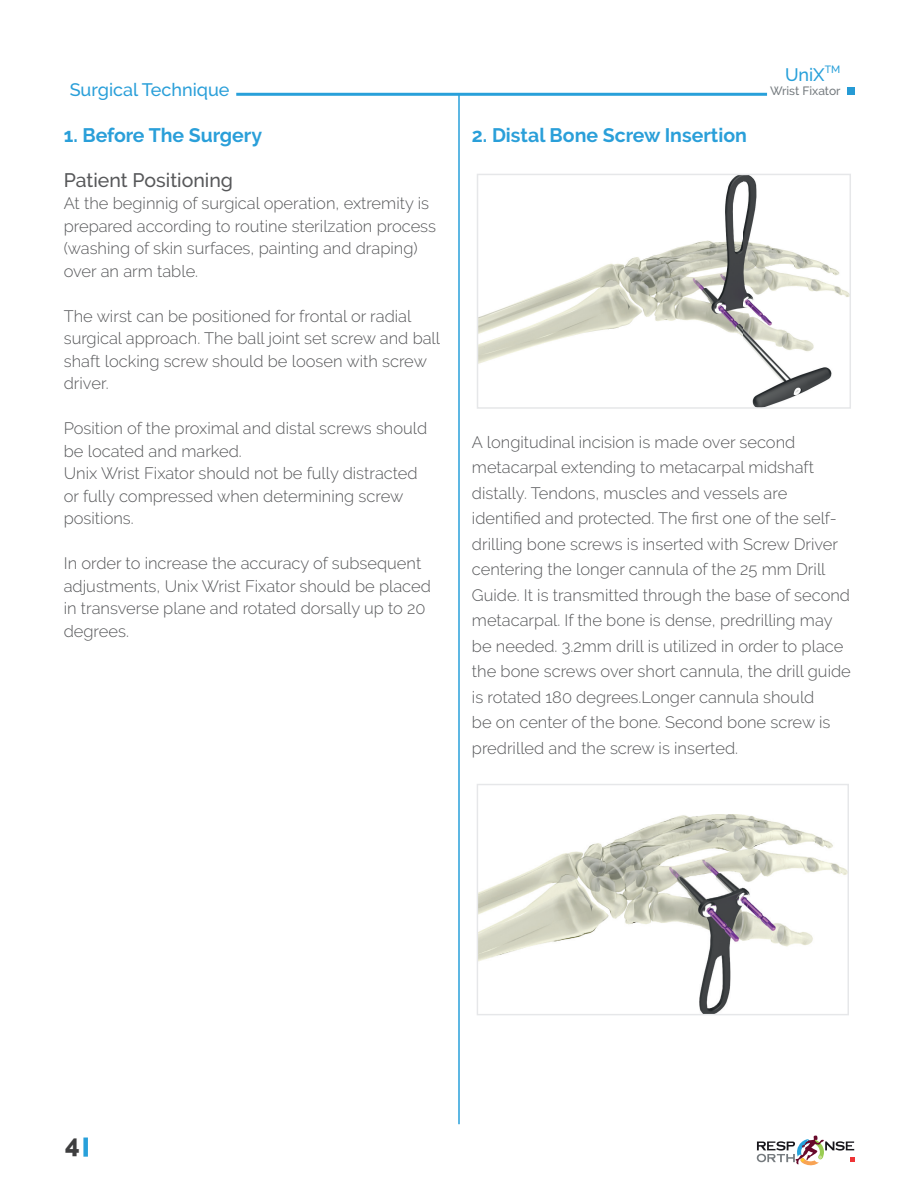
<style>
.page{position:relative;width:918px;height:1188px;background:#fff}
.page>*{position:absolute;margin:0;border:0;box-sizing:border-box;transform-origin:0 0}
.t1{font:800 25.5px "Raleway";color:#3e3e3f}
.t2{font:700 19.5px "Raleway";color:#2a9fd9}
.t3{font:500 19.5px "Raleway";color:#57585a}
.t4{font:500 18px "Raleway";color:#2a9fd9}
.t5{font:500 18px "Raleway";color:#28a0da}
.t6{font:300 16.5px/22.5px "Raleway";color:#57585a}
.t7{font:500 12px "Raleway";color:#757b7f}
</style>
<div class="page">
<svg style="left:757px;top:1135px;width:97px;height:31px"></svg>
<hr style="left:458px;top:93px;width:2px;height:1031px;background:#28a0da">
<img style="left:480px;top:177px;width:368px;height:229px">
<div style="left:477px;top:174px;width:374px;height:235px;border:2px solid #e6e7e9"></div>
<img style="left:479px;top:814px;width:368px;height:199px">
<div style="left:477px;top:784px;width:372px;height:231px;border:1px solid #e6e7e9"></div>
<hr style="left:236px;top:93px;width:531px;height:3px;background:#28a0da">
<div style="left:847px;top:88px;width:7px;height:7px;background:#269bd5"></div>
<div style="left:83px;top:1138px;width:5px;height:19px;background:#28a0da"></div>
<p class="t5" style="left:785px;top:64px;width:57px">UniX<sup>TM</sup></p>
<p class="t4" style="left:70px;top:79px;width:161px">Surgical Technique</p>
<p class="t7" style="left:770px;top:84px;width:72px">Wrist Fixator</p>
<p class="t2" style="left:64px;top:124px;width:200px">1. Before The Surgery</p>
<p class="t3" style="left:64px;top:169px;width:171px">Patient Positioning</p>
<p class="t6" style="left:64px;top:192px;width:374px">At the beginnig of surgical operation, extremity is prepared according to routine sterilzation process (washing of skin surfaces, painting and draping) over an arm table.</p>
<p class="t6" style="left:64px;top:305px;width:378px">The wirst can be positioned for frontal or radial surgical approach. The ball joint set screw and ball shaft locking screw should be loosen with screw driver.</p>
<p class="t6" style="left:64px;top:417px;width:365px">Position of the proximal and distal screws should be located and marked.<br>Unix Wrist Fixator should not be fully distracted or fully compressed when determining screw positions.</p>
<p class="t6" style="left:64px;top:552px;width:369px">In order to increase the accuracy of subsequent adjustments, Unix Wrist Fixator should be placed in transverse plane and rotated dorsally up to 20 degrees.</p>
<p class="t2" style="left:472px;top:124px;width:277px">2. Distal Bone Screw Insertion</p>
<p class="t6" style="left:472px;top:429px;width:380px;line-height:25.5px">A longitudinal incision is made over second metacarpal extending to metacarpal midshaft distally. Tendons, muscles and vessels are identified and protected. The first one of the self&shy;drilling bone screws is inserted with Screw Driver centering the longer cannula of the 25 mm Drill Guide. It is transmitted through the base of second metacarpal. If the bone is dense, predrilling may be needed. 3.2mm drill is utilized in order to place the bone screws over short cannula, the drill guide is rotated 180 degrees.Longer cannula should<br>be on center of the bone. Second bone screw is predrilled and the screw is inserted.</p>
<h1 class="t1" style="left:65px;top:1129px;width:16px">4</h1>
</div>
